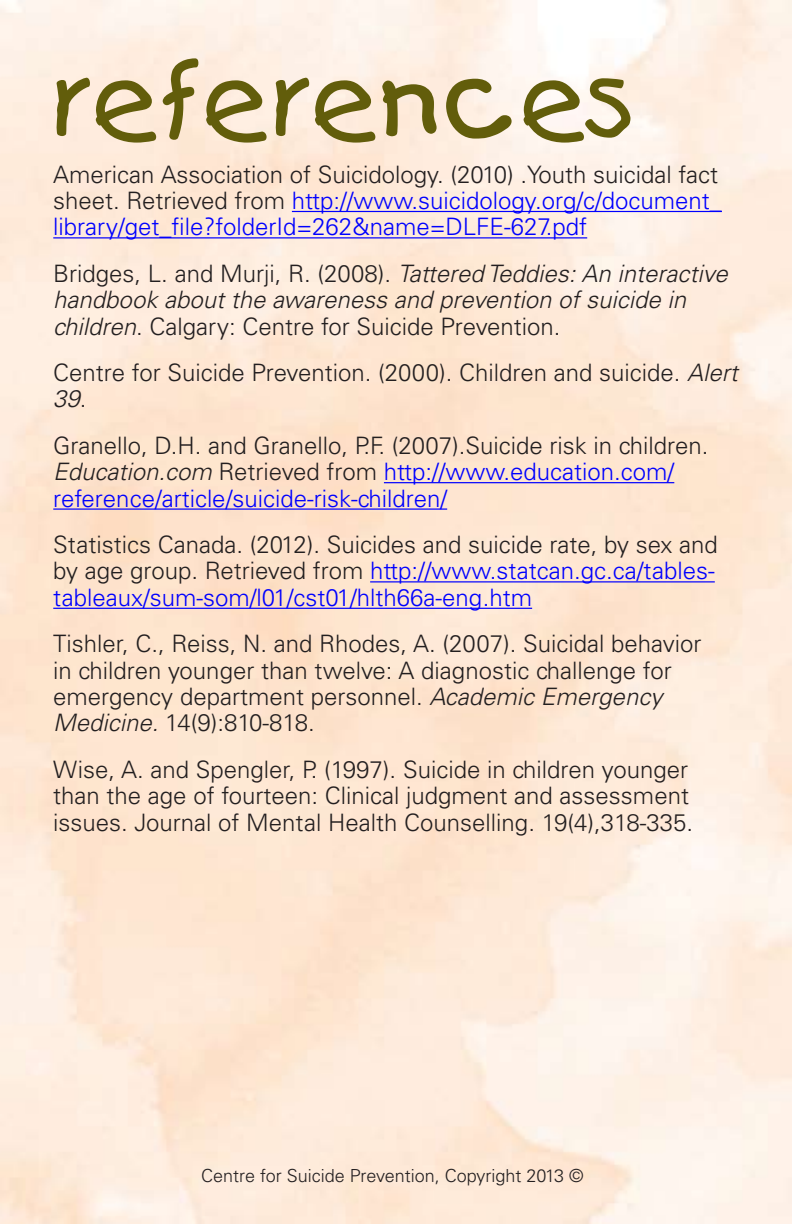
<style>
.page{position:relative;width:792px;height:1224px;background:#fff}
.page>*{position:absolute;margin:0;border:0;box-sizing:border-box;transform-origin:0 0}
.t1{font:100px "Kids Plain";color:#625d0b}
.t2{font:300 24px/26.4px "Univers";color:#231f20}
.t3{font:300 24px/26.4px "Univers";color:#00f}
.t4{font:italic 300 24px/26.4px "Univers";color:#231f20}
.t5{font:300 18px "Univers";color:#231f20}
.s1{color:#231f20}
.s2{font-style:normal}
.s3{font-style:italic}
.s4{color:#00f}
</style>
<div class="page">
<hr style="left:292px;top:211px;width:430px;height:1px;background:#00f">
<hr style="left:53px;top:237px;width:534px;height:1px;background:#00f">
<hr style="left:384px;top:482px;width:290px;height:1px;background:#00f">
<hr style="left:53px;top:508px;width:394px;height:2px;background:#00f">
<hr style="left:370px;top:581px;width:345px;height:1px;background:#00f">
<hr style="left:53px;top:608px;width:479px;height:1px;background:#00f">
<p class="t1" style="left:53px;top:38px;width:588px">references</p>
<p class="t3" style="left:53px;top:161px;width:670px"><span class="s1">American Association of Suicidology. (2010) .Youth suicidal fact sheet. Retrieved from</span> http://www.suicidology.org/c/document_ library/get_file?folderId=262&amp;name=DLFE-627.pdf</p>
<p class="t4" style="left:53px;top:260px;width:676px"><span class="s2">Bridges, L. and Murji, R. (2008).</span> Tattered Teddies: An interactive handbook about the awareness and prevention of suicide in children<span class="s2">. Calgary: Centre for Suicide Prevention.</span></p>
<p class="t2" style="left:53px;top:359px;width:686px">Centre for Suicide Prevention. (2000). Children and suicide. <span class="s3">Alert<br>39</span>.</p>
<p class="t2" style="left:53px;top:432px;width:657px">Granello, D.H. and Granello, P.F. (2007).Suicide risk in children.<br><span class="s3">Education.com</span> Retrieved from <span class="s4">http://www.education.com/ reference/article/suicide-risk-children/</span></p>
<p class="t2" style="left:53px;top:531px;width:666px">Statistics Canada. (2012). Suicides and suicide rate, by sex and by age group. Retrieved from <span class="s4">http://www.statcan.gc.ca/tables&shy;tableaux/sum-som/l01/cst01/hlth66a-eng.htm</span></p>
<p class="t2" style="left:53px;top:631px;width:650px">Tishler, C., Reiss, N. and Rhodes, A. (2007). Suicidal behavior in children younger than twelve: A diagnostic challenge for emergency department personnel. <span class="s3">Academic Emergency Medicine.</span> 14(9):810-818.</p>
<p class="t2" style="left:53px;top:756px;width:642px">Wise, A. and Spengler, P. (1997). Suicide in children younger than the age of fourteen: Clinical judgment and assessment issues. Journal of Mental Health Counselling. 19(4),318-335.</p>
<p class="t5" style="left:201px;top:1165px;width:384px">Centre for Suicide Prevention, Copyright 2013 ©</p>
<p class="t5" style="left:204px;top:1173px;width:384px">Centre for Suicide Prevention, Copyright 2013 ©</p>
</div>
